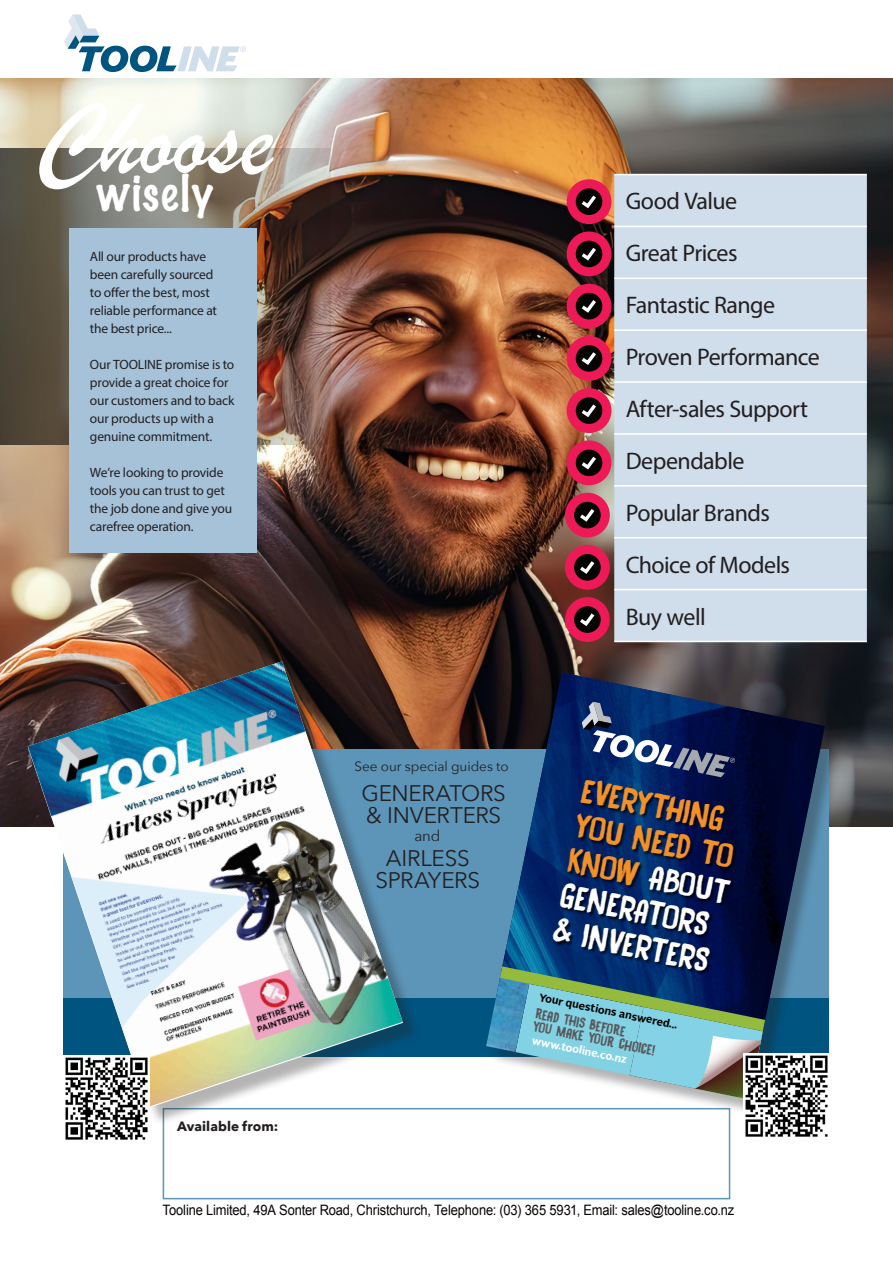
<style>
.page{position:relative;width:893px;height:1263px;background:#fff}
.page>*{position:absolute;margin:0;border:0;box-sizing:border-box;transform-origin:0 0}
.t1{font:108px "Brush Script";color:#fff}
.t2{font:100 45px "Marker Felt";letter-spacing:.05em;color:#fff}
.t3{font:29.55px/35.4px "Black Bamboo";color:#fff}
._5__Index_Section_Heading{font:24px "Myriad Pro";letter-spacing:-.025em;color:#231f20}
.t4{font:22.5px/22.5px "Avenir Next";letter-spacing:-.01em;color:#231f20}
.t5{font:15px "Avenir Next";color:#231f20}
.t6{font:14.4px "Arial";letter-spacing:-.01em;color:#040503;scale:.9 1}
.t7{font:13.5px/18px "Myriad Pro";letter-spacing:-.01em;color:#231f20}
.t8{font:13.5px "Avenir Next";color:#231f20}
.t9{font:700 13.5px "Avenir Next";letter-spacing:.005em;color:#231f20}
.t10{font:12.75px/12.6px "Black Bamboo";color:#58595b}
.t11{font:700 10.95px "Alright Sans";color:#000}
.t12{font:700 10.95px "Alright Sans";color:#fff}
.s1{color:#f19128}
</style>
<div class="page">
<svg style="left:64px;top:14px;width:182px;height:58px"></svg>
<img style="left:0;top:79px;width:893px;height:748px">
<div style="left:64px;top:969px;width:765px;height:88px;background:#005480"></div>
<div style="left:64px;top:749px;width:765px;height:249px;background:#5c95b8"></div>
<div style="left:163px;top:1108px;width:567px;height:91px;border:2px solid #5c95b8"></div>
<div style="left:31px;top:665px;width:390px;height:461px;background:#231f20;opacity:.34"></div>
<img style="left:28px;top:661px;width:375px;height:446px">
<img style="left:64px;top:1055px;width:85px;height:85px">
<img style="left:0;top:148px;width:331px;height:296px">
<div style="left:69px;top:228px;width:187px;height:325px;background:#a5c2d9"></div>
<div style="left:614px;top:175px;width:253px;height:466px;background:#d0ddea"></div>
<hr style="left:614px;top:174px;width:253px;height:1px;background:#fff">
<hr style="left:614px;top:226px;width:253px;height:1px;background:#fff">
<hr style="left:614px;top:278px;width:253px;height:1px;background:#fff">
<hr style="left:614px;top:329px;width:253px;height:2px;background:#fff">
<hr style="left:614px;top:381px;width:253px;height:2px;background:#fff">
<hr style="left:614px;top:433px;width:253px;height:2px;background:#fff">
<hr style="left:614px;top:485px;width:253px;height:2px;background:#fff">
<hr style="left:614px;top:537px;width:253px;height:1px;background:#fff">
<hr style="left:614px;top:589px;width:253px;height:1px;background:#fff">
<hr style="left:614px;top:641px;width:253px;height:1px;background:#fff">
<div style="left:567px;top:179px;width:44px;height:45px;background:#ed1a57;border-radius:50%"></div>
<div style="left:576px;top:188px;width:26px;height:27px;background:#040503;border-radius:50%"></div>
<svg style="left:579px;top:195px;width:17px;height:16px"></svg>
<div style="left:567px;top:231px;width:44px;height:45px;background:#ed1a57;border-radius:50%"></div>
<div style="left:576px;top:241px;width:26px;height:26px;background:#040503;border-radius:50%"></div>
<svg style="left:579px;top:247px;width:17px;height:16px"></svg>
<div style="left:567px;top:284px;width:44px;height:45px;background:#ed1a57;border-radius:50%"></div>
<div style="left:576px;top:293px;width:26px;height:26px;background:#040503;border-radius:50%"></div>
<svg style="left:581px;top:300px;width:15px;height:13px"></svg>
<div style="left:567px;top:336px;width:44px;height:45px;background:#ed1a57;border-radius:50%"></div>
<div style="left:576px;top:345px;width:26px;height:27px;background:#040503;border-radius:50%"></div>
<svg style="left:581px;top:352px;width:15px;height:13px"></svg>
<div style="left:567px;top:388px;width:44px;height:45px;background:#ed1a57;border-radius:50%"></div>
<div style="left:576px;top:397px;width:26px;height:27px;background:#040503;border-radius:50%"></div>
<svg style="left:579px;top:404px;width:17px;height:16px"></svg>
<div style="left:567px;top:440px;width:44px;height:45px;background:#ed1a57;border-radius:50%"></div>
<div style="left:576px;top:449px;width:26px;height:27px;background:#040503;border-radius:50%"></div>
<svg style="left:579px;top:456px;width:17px;height:16px"></svg>
<div style="left:565px;top:493px;width:45px;height:44px;background:#ed1a57;border-radius:50%"></div>
<div style="left:574px;top:502px;width:27px;height:26px;background:#040503;border-radius:50%"></div>
<svg style="left:580px;top:509px;width:15px;height:13px"></svg>
<div style="left:565px;top:545px;width:45px;height:45px;background:#ed1a57;border-radius:50%"></div>
<svg style="left:574px;top:554px;width:27px;height:27px"></svg>
<svg style="left:578px;top:559px;width:19px;height:17px"></svg>
<div style="left:565px;top:597px;width:45px;height:45px;background:#ed1a57;border-radius:50%"></div>
<svg style="left:574px;top:606px;width:27px;height:27px"></svg>
<svg style="left:578px;top:611px;width:19px;height:17px"></svg>
<div style="left:489px;top:675px;width:354px;height:442px;background:#231f20;opacity:.34"></div>
<img style="left:500px;top:672px;width:325px;height:359px">
<svg style="left:486px;top:701px;width:279px;height:398px;background:#35577b"></svg>
<img style="left:744px;top:1053px;width:85px;height:84px">
<p class="t1" style="left:35px;top:69px;width:239px">Choose</p>
<p class="t2" style="left:97px;top:158px;width:117px">wisely</p>
<p class="t7" style="left:90px;top:247px;width:129px">All our products have been carefully sourced to offer the best, most reliable performance at the best price...</p>
<p class="t7" style="left:90px;top:355px;width:146px">Our TOOLINE promise is to provide a great choice for our customers and to back our products up with a</p>
<p class="t7" style="left:90px;top:427px;width:124px">genuine commitment.</p>
<p class="t7" style="left:90px;top:463px;width:144px">We’re looking to provide tools you can trust to get the job done and give you</p>
<p class="t7" style="left:90px;top:517px;width:105px">carefree operation.</p>
<p class="t9" style="left:177px;top:1114px;width:103px">Available from:</p>
<p class="_5__Index_Section_Heading" style="left:626px;top:187px;width:113px">Good Value</p>
<p class="_5__Index_Section_Heading" style="left:626px;top:238px;width:113px">Great Prices</p>
<p class="_5__Index_Section_Heading" style="left:626px;top:290px;width:151px">Fantastic Range</p>
<p class="_5__Index_Section_Heading" style="left:626px;top:342px;width:196px">Proven Performance</p>
<p class="_5__Index_Section_Heading" style="left:626px;top:394px;width:184px">After-sales Support</p>
<p class="_5__Index_Section_Heading" style="left:626px;top:446px;width:120px">Dependable</p>
<p class="_5__Index_Section_Heading" style="left:626px;top:498px;width:146px">Popular Brands</p>
<p class="_5__Index_Section_Heading" style="left:626px;top:550px;width:166px">Choice of Models</p>
<p class="_5__Index_Section_Heading" style="left:626px;top:602px;width:81px">Buy well</p>
<p class="t8" style="left:355px;top:755px;width:156px">See our special guides to</p>
<p class="t4" style="left:362px;top:780px;width:146px">GENERATORS &amp; INVERTERS</p>
<p class="t4" style="left:386px;top:845px;width:85px">AIRLESS</p>
<p class="t4" style="left:375px;top:868px;width:106px">SPRAYERS</p>
<p class="t5" style="left:414px;top:823px;width:28px">and</p>
<p class="t3" style="left:584px;top:772px;width:167px;rotate:11deg"><span class="s1">EVERYTHING<br>YOU NEED TO<br>KNOW</span> ABOUT<br>GENERATORS &amp; INVERTERS</p>
<p class="t11" style="left:541px;top:989px;width:143px;rotate:12deg">Your questions answered...</p>
<p class="t10" style="left:537px;top:1006px;width:126px;rotate:12deg">read this before<br>you make your choice!</p>
<p class="t12" style="left:534px;top:1032px;width:98px;rotate:12deg">www.tooline.co.nz</p>
<p class="t6" style="left:162px;top:1200px;width:637px">Tooline Limited, 49A Sonter Road, Christchurch, Telephone: (03) 365 5931, Email: sales@tooline.co.nz</p>
</div>
